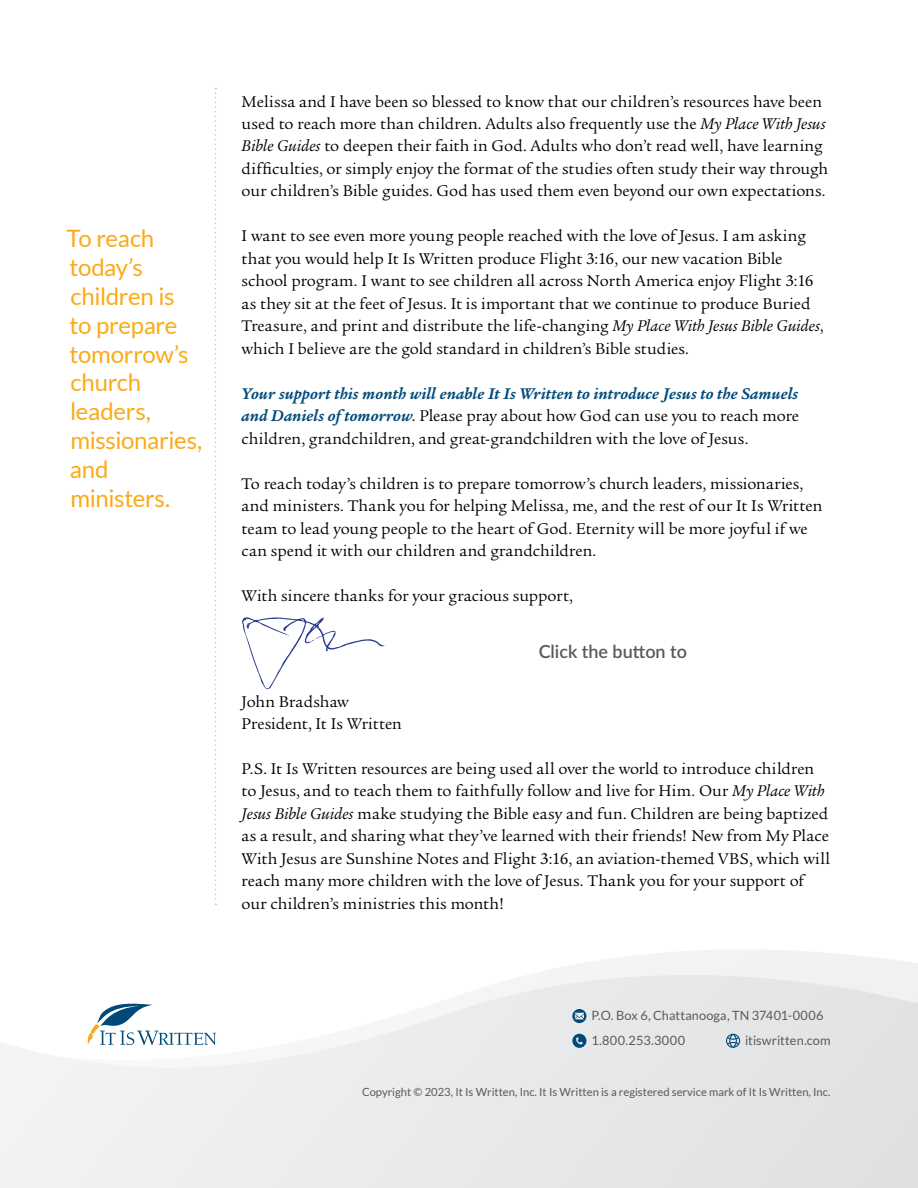
<style>
.page{position:relative;width:918px;height:1188px;background:#fff}
.page>*{position:absolute;margin:0;border:0;box-sizing:border-box;transform-origin:0 0}
.t1{font:24px/28.8px "Lato";letter-spacing:-.015em;color:#fbaa19}
.t2{font:600 18px "Lato";color:#58595b}
.t3{font:16.8px/22.5px "Legacy Serif Std";letter-spacing:.005em;color:#000}
.t4{font:12.75px/24.8px "Lato";letter-spacing:.01em;color:#58595b}
.t5{font:11.25px "Lato";color:#58595b}
.s1{font-style:italic}
.s2{font-weight:700;font-style:italic;color:#004a7a}
</style>
<div class="page">
<svg style="left:530px;top:950px;width:388px;height:25px"></svg>
<svg style="left:0;top:975px;width:918px;height:213px"></svg>
<svg style="left:88px;top:1002px;width:128px;height:43px"></svg>
<svg style="left:572px;top:1009px;width:14px;height:14px"></svg>
<svg style="left:575px;top:1013px;width:9px;height:6px"></svg>
<div style="left:572px;top:1034px;width:14px;height:14px;background:#004a7a;border-radius:50%"></div>
<svg style="left:576px;top:1037px;width:7px;height:7px"></svg>
<svg style="left:726px;top:1034px;width:14px;height:14px"></svg>
<svg style="left:215px;top:88px;width:1px;height:817px"></svg>
<svg style="left:242px;top:617px;width:143px;height:72px"></svg>
<h1 class="t1" style="left:66px;top:224px;width:137px">To reach today’s children is<br>to prepare tomorrow’s church leaders, missionaries, and ministers.</h1>
<p class="t3" style="left:242px;top:90px;width:588px">Melissa and I have been so blessed to know that our children’s resources have been used to reach more than children. Adults also frequently use the <span class="s1">My Place With Jesus Bible Guides</span> to deepen their faith in God. Adults who don’t read well, have learning difficulties, or simply enjoy the format of the studies often study their way through our children’s Bible guides. God has used them even beyond our own expectations.</p>
<p class="t3" style="left:242px;top:225px;width:583px">I want to see even more young people reached with the love of Jesus. I am asking that you would help It Is Written produce Flight 3:16, our new vacation Bible school program. I want to see children all across North America enjoy Flight 3:16 as they sit at the feet of Jesus. It is important that we continue to produce Buried Treasure, and print and distribute the life-changing <span class="s1">My Place With Jesus Bible Guides</span>, which I believe are the gold standard in children’s Bible studies.</p>
<p class="t3" style="left:242px;top:383px;width:559px;text-align:justify"><span class="s2">Your support this month will enable It Is Written to introduce Jesus to the Samuels and Daniels of tomorrow</span>. Please pray about how God can use you to reach more children, grandchildren, and great-grandchildren with the love of Jesus.</p>
<p class="t3" style="left:242px;top:473px;width:582px">To reach today’s children is to prepare tomorrow’s church leaders, missionaries, and ministers. Thank you for helping Melissa, me, and the rest of our It Is Written team to lead young people to the heart of God. Eternity will be more joyful if we can spend it with our children and grandchildren.</p>
<p class="t3" style="left:242px;top:585px;width:333px">With sincere thanks for your gracious support,</p>
<p class="t2" style="left:539px;top:639px;width:150px">Click the button to</p>
<p class="t3" style="left:242px;top:690px;width:162px">John Bradshaw<br>President, It Is Written</p>
<p class="t3" style="left:242px;top:758px;width:590px">P.S. It Is Written resources are being used all over the world to introduce children to Jesus, and to teach them to faithfully follow and live for Him. Our <span class="s1">My Place With Jesus Bible Guides</span> make studying the Bible easy and fun. Children are being baptized as a result, and sharing what they’ve learned with their friends! New from My Place With Jesus are Sunshine Notes and Flight 3:16, an aviation-themed VBS, which will reach many more children with the love of Jesus. Thank you for your support of our children’s ministries this month!</p>
<p class="t4" style="left:591px;top:1003px;width:234px">P.O. Box 6, Chattanooga, TN 37401-0006<br>1.800.253.3000</p>
<p class="t4" style="left:745px;top:1028px;width:87px">itiswritten.com</p>
<p class="t5" style="left:362px;top:1085px;width:470px">Copyright © 2023, It Is Written, Inc. It Is Written is a registered service mark of It Is Written, Inc.</p>
</div>
